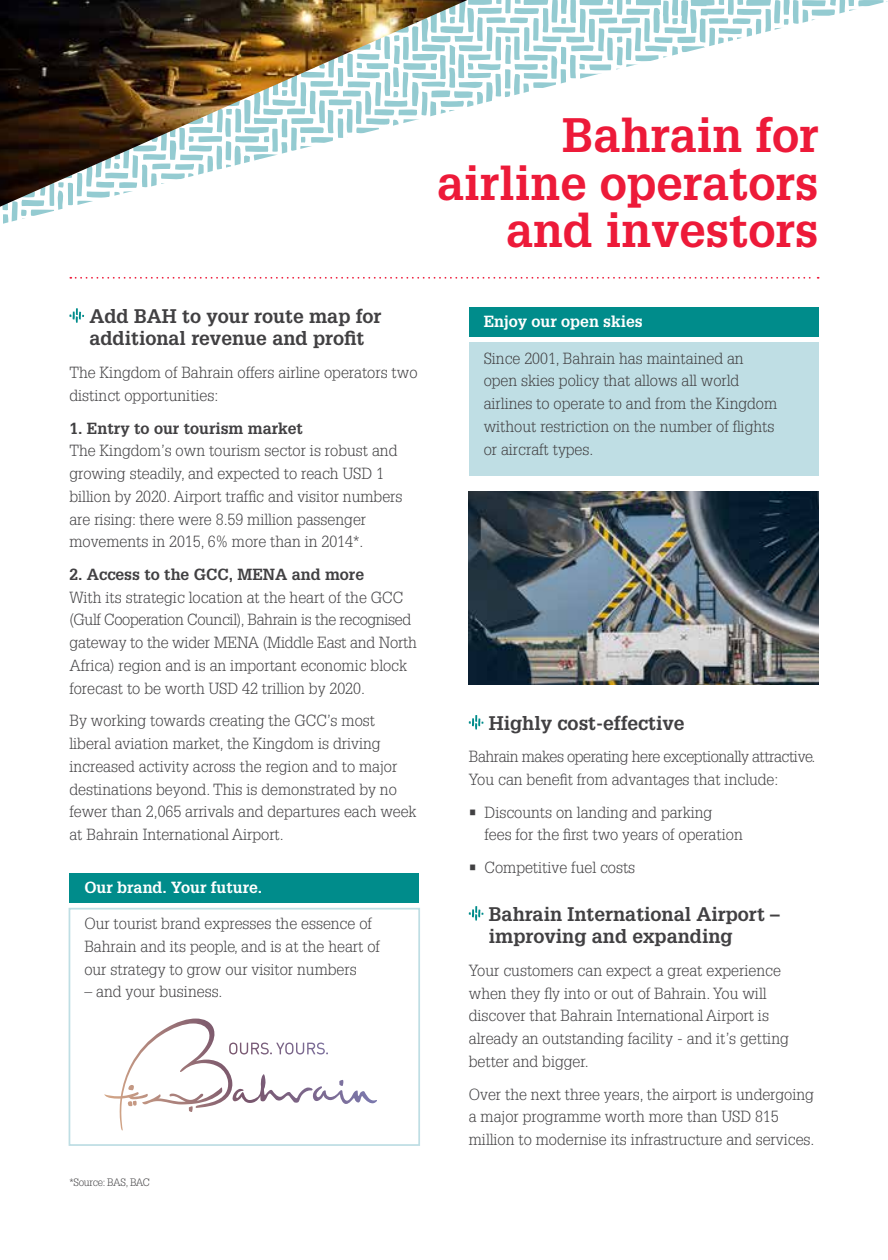
<style>
.page{position:relative;width:888px;height:1260px;background:#fff}
.page>*{position:absolute;margin:0;border:0;box-sizing:border-box;transform-origin:0 0}
.t1{font:700 47.25px/47.2px "Glypha";color:#ed1a39;text-align:right}
.t2{font:700 19.25px/22.8px "Glypha";color:#414042}
.t3{font:300 15.75px/22.8px "Glypha";color:#414042}
.t4{font:300 15.75px/22.8px "Glypha";letter-spacing:-.025em;color:#414042}
.t5{font:700 15.75px "Glypha";color:#414042}
.t6{font:700 15.75px "Glypha";color:#fff}
.t7{font:300 10.5px "Glypha";letter-spacing:-.02em;color:#414042}
</style>
<div class="page">
<svg style="left:2px;top:0;width:886px;height:224px"></svg>
<svg style="left:70px;top:277px;width:749px;height:2px"></svg>
<svg style="left:69px;top:308px;width:15px;height:15px"></svg>
<svg style="left:469px;top:715px;width:14px;height:15px"></svg>
<svg style="left:469px;top:906px;width:14px;height:15px"></svg>
<img style="left:469px;top:491px;width:350px;height:194px">
<img style="left:0;top:0;width:467px;height:207px">
<div style="left:469px;top:308px;width:350px;height:29px;background:#008c8b"></div>
<div style="left:469px;top:342px;width:350px;height:134px;background:#bfdee4"></div>
<div style="left:69px;top:873px;width:350px;height:30px;background:#008c8b"></div>
<div style="left:69px;top:908px;width:351px;height:238px;border:2px solid #bfdee4"></div>
<svg style="left:104px;top:1019px;width:221px;height:111px"></svg>
<h1 class="t1" style="left:437px;top:111px;width:383px">Bahrain for airline operators and investors</h1>
<p class="t2" style="left:89px;top:304px;width:294px">Add BAH to your route map for additional revenue and profit</p>
<p class="t3" style="left:69px;top:361px;width:350px">The Kingdom of Bahrain offers airline operators two distinct opportunities:</p>
<p class="t5" style="left:69px;top:418px;width:235px">1. Entry to our tourism market</p>
<p class="t3" style="left:69px;top:440px;width:335px">The Kingdom s’ own tourism sector is robust and growing steadily, and expected to reach USD 1 billion by 2020. Airport traffic and visitor numbers are rising: there were 8.59 million passenger movements in 2015, 6% more than in 2014 .*</p>
<p class="t5" style="left:69px;top:565px;width:296px">2. Access to the GCC, MENA and more</p>
<p class="t3" style="left:69px;top:586px;width:349px">With its strategic location at the heart of the GCC (Gulf Cooperation Council ,) Bahrain is the recognised gateway to the wider MENA (Middle East and North Africa) region and is an important economic block forecast to be worth USD 42 trillion by 2020.</p>
<p class="t3" style="left:69px;top:710px;width:349px">By working towards creating the GCC s’ most liberal aviation market, the Kingdom is driving increased activity across the region and to major destinations beyond. This is demonstrated by no fewer than 2,065 arrivals and departures each week at Bahrain International Airport.</p>
<p class="t2" style="left:489px;top:711px;width:197px">Highly cost-effective</p>
<p class="t6" style="left:484px;top:312px;width:160px">Enjoy our open skies</p>
<p class="t3" style="left:484px;top:347px;width:295px">Since 2001, Bahrain has maintained an open skies policy that allows all world airlines to operate to and from the Kingdom without restriction on the number of flights or aircraft types.</p>
<p class="t4" style="left:469px;top:746px;width:348px">Bahrain makes operating here exceptionally attractive.<br>You can benefit from advantages that include:</p>
<p class="t3" style="left:485px;top:801px;width:229px">Discounts on landing and parking</p>
<p class="t3" style="left:469px;top:801px;width:9px">•</p>
<p class="t3" style="left:485px;top:819px;width:260px;line-height:32.7px">fees for the first two years of operation<br>Competitive fuel costs</p>
<p class="t3" style="left:469px;top:856px;width:9px">•</p>
<p class="t6" style="left:84px;top:878px;width:179px">Our brand. Your future.</p>
<p class="t3" style="left:84px;top:912px;width:297px">Our tourist brand expresses the essence of<br>Bahrain and its people, and is at the heart of our strategy to grow our visitor numbers</p>
<p class="t3" style="left:84px;top:981px;width:140px">– and your business.</p>
<p class="t7" style="left:69px;top:1176px;width:82px">*Source: BAS, BAC</p>
<p class="t2" style="left:489px;top:902px;width:293px">Bahrain International Airport – improving and expanding</p>
<p class="t3" style="left:469px;top:959px;width:322px">Your customers can expect a great experience when they fly into or out of Bahrain. You will discover that Bahrain International Airport is already an outstanding facility - and s’i t getting better and bigger.</p>
<p class="t3" style="left:469px;top:1083px;width:347px">Over the next three years, the airport is undergoing a major programme worth more than USD 815 million to modernise its infrastructure and services.</p>
</div>
